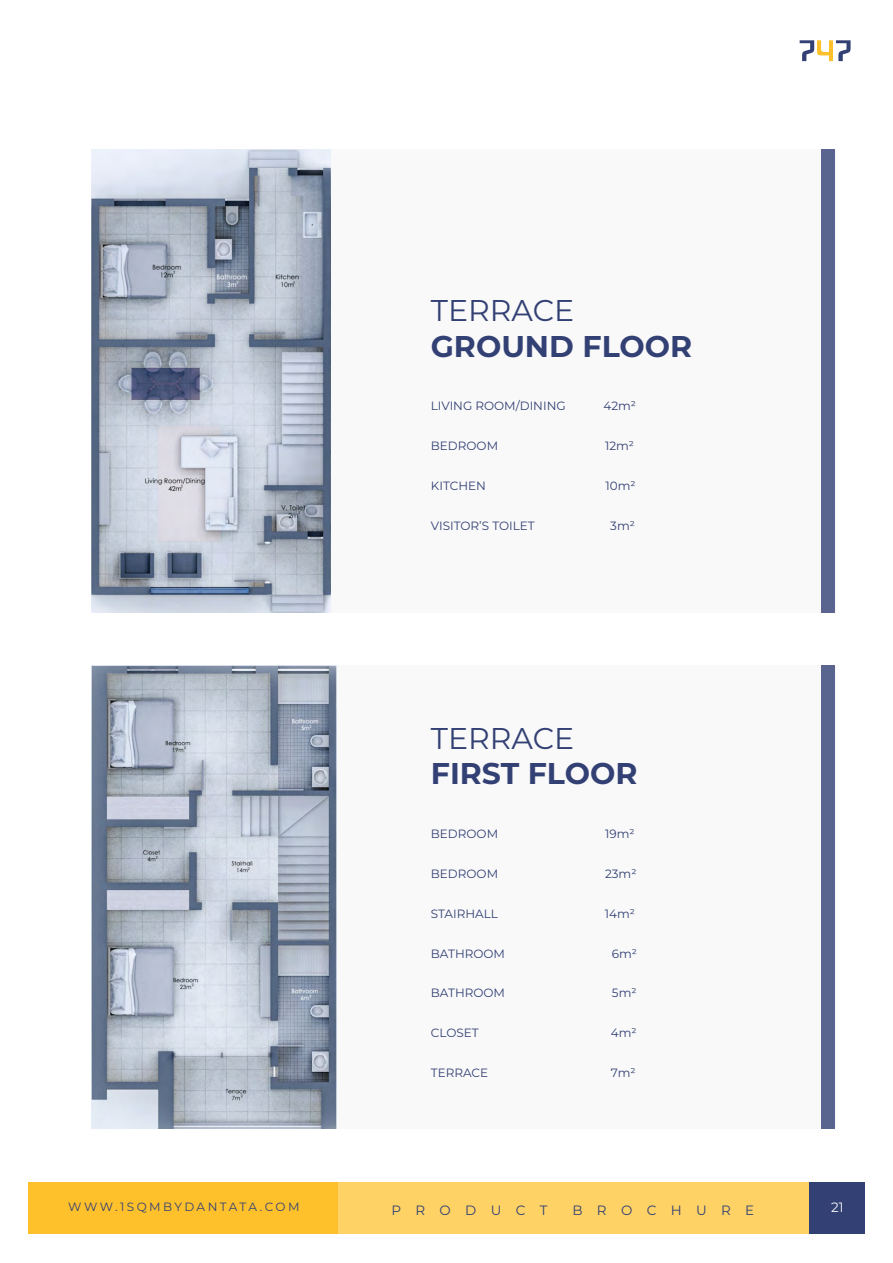
<style>
.page{position:relative;width:893px;height:1263px;background:#fff}
.page>*{position:absolute;margin:0;border:0;box-sizing:border-box;transform-origin:0 0}
.t1{font:700 30px "Montserrat";color:#324074}
.t2{font:30px "Montserrat";color:#324074}
.t3{font:13.5px "Montserrat";letter-spacing:1.065em;color:#324074}
.t4{font:13.5px "Montserrat";color:#f9f9f9}
.t5{font:12px "Montserrat";color:#324074}
.t6{font:12px "Montserrat";letter-spacing:.205em;color:#324074}
</style>
<div class="page">
<div style="left:91px;top:150px;width:744px;height:463px;background:#f9f9f9"></div>
<div style="left:91px;top:666px;width:744px;height:463px;background:#f9f9f9"></div>
<div style="left:822px;top:150px;width:13px;height:463px;background:#59648f"></div>
<div style="left:822px;top:666px;width:13px;height:463px;background:#59648f"></div>
<img style="left:91px;top:150px;width:239px;height:463px">
<img style="left:91px;top:666px;width:246px;height:463px">
<svg style="left:800px;top:40px;width:51px;height:21px"></svg>
<div style="left:809px;top:1182px;width:55px;height:51px;background:#324074"></div>
<div style="left:338px;top:1182px;width:471px;height:51px;background:#fed265"></div>
<div style="left:28px;top:1182px;width:310px;height:51px;background:#fec12c"></div>
<h1 class="t2" style="left:431px;top:292px;width:145px">TERRACE</h1>
<h1 class="t1" style="left:431px;top:328px;width:263px">GROUND FLOOR</h1>
<p class="t5" style="left:431px;top:398px;width:136px">LIVING ROOM/DINING</p>
<p class="t5" style="left:603px;top:398px;width:34px">42m²</p>
<p class="t5" style="left:431px;top:438px;width:69px">BEDROOM</p>
<p class="t5" style="left:605px;top:438px;width:31px">12m²</p>
<p class="t5" style="left:431px;top:478px;width:57px">KITCHEN</p>
<p class="t5" style="left:605px;top:478px;width:32px">10m²</p>
<p class="t5" style="left:431px;top:518px;width:105px">VISITOR’S TOILET</p>
<p class="t5" style="left:610px;top:518px;width:26px">3m²</p>
<h1 class="t2" style="left:431px;top:720px;width:145px">TERRACE</h1>
<h1 class="t1" style="left:431px;top:755px;width:208px">FIRST FLOOR</h1>
<p class="t5" style="left:431px;top:826px;width:69px">BEDROOM</p>
<p class="t5" style="left:605px;top:826px;width:31px">19m²</p>
<p class="t5" style="left:431px;top:866px;width:69px">BEDROOM</p>
<p class="t5" style="left:605px;top:866px;width:33px">23m²</p>
<p class="t5" style="left:431px;top:906px;width:69px">STAIRHALL</p>
<p class="t5" style="left:605px;top:906px;width:32px">14m²</p>
<p class="t5" style="left:431px;top:946px;width:76px">BATHROOM</p>
<p class="t5" style="left:612px;top:946px;width:27px">6m²</p>
<p class="t5" style="left:431px;top:986px;width:76px">BATHROOM</p>
<p class="t5" style="left:612px;top:986px;width:26px">5m²</p>
<p class="t5" style="left:431px;top:1026px;width:49px">CLOSET</p>
<p class="t5" style="left:611px;top:1026px;width:27px">4m²</p>
<p class="t5" style="left:431px;top:1066px;width:59px">TERRACE</p>
<p class="t5" style="left:611px;top:1066px;width:26px">7m²</p>
<p class="t6" style="left:68px;top:1199px;width:233px">WWW.1SQMBYDANTATA.COM</p>
<p class="t3" style="left:392px;top:1202px;width:157px">PRODUCT</p>
<p class="t3" style="left:572px;top:1202px;width:183px">BROCHURE</p>
<p class="t4" style="left:831px;top:1199px;width:14px">21</p>
</div>
